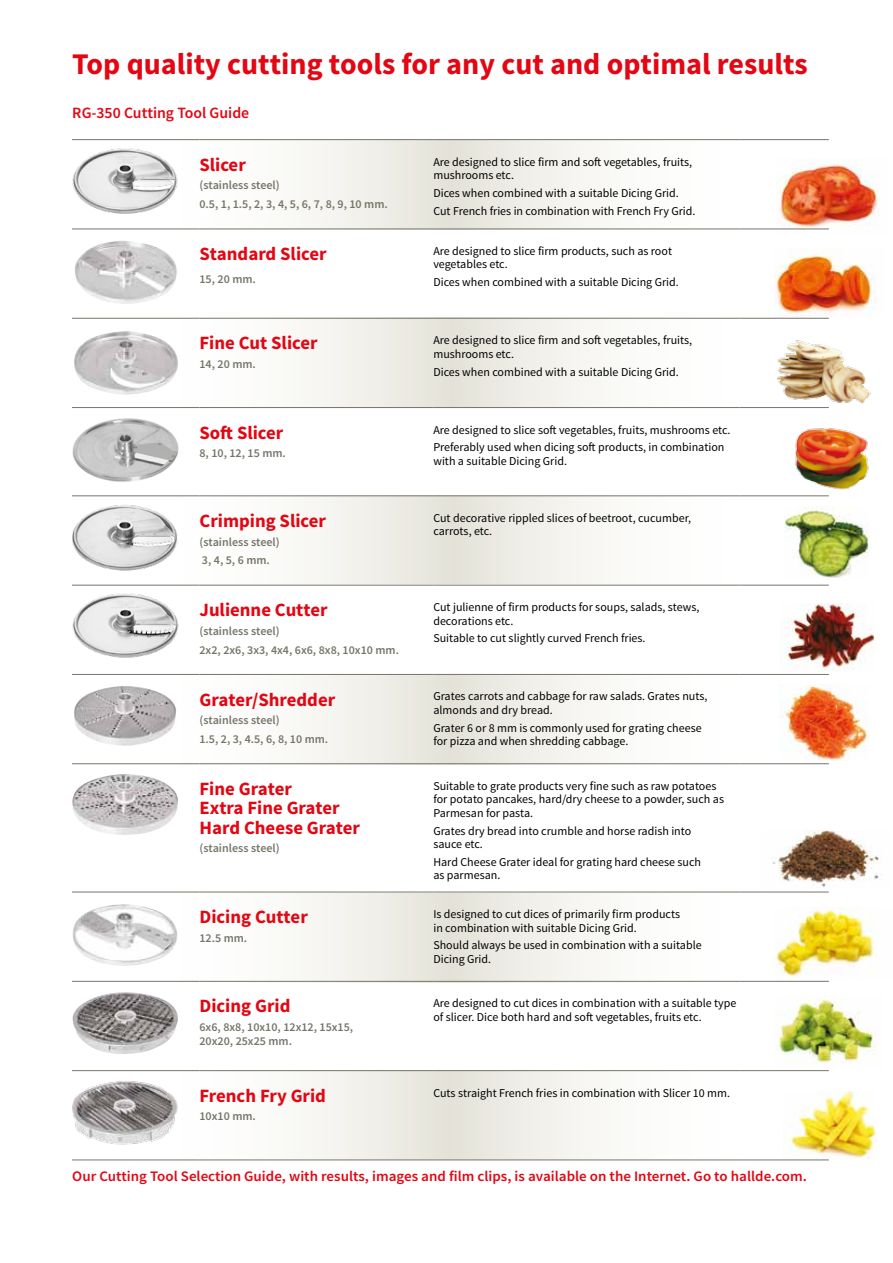
<style>
.page{position:relative;width:893px;height:1263px;background:#fff}
.page>*{position:absolute;margin:0;border:0;box-sizing:border-box;transform-origin:0 0}
.t1{font:700 30px "Source Sans Pro";color:#e30613}
.t2{font:700 18.75px/19.5px "Source Sans Pro";color:#e30613}
.t3{font:600 15.75px "Source Sans Pro";color:#e30613}
.t4{font:600 14.55px "Source Sans Pro";color:#e30613}
.t5{font:12px/13.5px "Source Sans Pro";color:#000}
.t6{font:600 12px/18.6px "Source Sans Pro";color:#76756a}
</style>
<div class="page">
<div style="left:72px;top:1070px;width:379px;height:89px;background:linear-gradient(to right,#fff,#ebe9e1)"></div>
<div style="left:451px;top:1070px;width:378px;height:89px;background:linear-gradient(to right,#ebe9e1,#fff)"></div>
<div style="left:73px;top:317px;width:378px;height:91px;background:linear-gradient(to right,#fff,#ebeae2)"></div>
<div style="left:451px;top:317px;width:379px;height:91px;background:linear-gradient(to right,#ebe9e1,#fff)"></div>
<div style="left:72px;top:139px;width:379px;height:91px;background:linear-gradient(to right,#fff,#ebe9e1)"></div>
<div style="left:451px;top:139px;width:378px;height:91px;background:linear-gradient(to right,#ebe9e1,#fff)"></div>
<div style="left:74px;top:496px;width:378px;height:88px;background:linear-gradient(to right,#fff,#ebe9e1)"></div>
<div style="left:452px;top:496px;width:379px;height:87px;background:linear-gradient(to right,#ebe9e1,#fff)"></div>
<div style="left:72px;top:675px;width:379px;height:89px;background:linear-gradient(to right,#fff,#ebe9e1)"></div>
<div style="left:451px;top:675px;width:378px;height:89px;background:linear-gradient(to right,#ebe9e1,#fff)"></div>
<div style="left:72px;top:893px;width:379px;height:89px;background:linear-gradient(to right,#fff,#ebe9e1)"></div>
<div style="left:451px;top:893px;width:378px;height:89px;background:linear-gradient(to right,#ebe9e1,#fff)"></div>
<img style="left:784px;top:506px;width:85px;height:72px">
<img style="left:772px;top:831px;width:107px;height:57px">
<img style="left:782px;top:603px;width:94px;height:68px">
<img style="left:780px;top:685px;width:88px;height:75px">
<img style="left:777px;top:159px;width:102px;height:70px">
<img style="left:777px;top:337px;width:94px;height:69px">
<img style="left:774px;top:249px;width:102px;height:69px">
<img style="left:795px;top:428px;width:74px;height:62px">
<img style="left:778px;top:995px;width:99px;height:69px">
<img style="left:774px;top:908px;width:103px;height:72px">
<img style="left:784px;top:1091px;width:92px;height:70px">
<hr style="left:72px;top:139px;width:127px;height:1px;background:#76756a">
<hr style="left:199px;top:139px;width:234px;height:1px;background:#76756a">
<hr style="left:433px;top:139px;width:306px;height:1px;background:#76756a">
<hr style="left:739px;top:139px;width:90px;height:1px;background:#76756a">
<hr style="left:72px;top:229px;width:127px;height:1px;background:#76756a">
<hr style="left:199px;top:229px;width:234px;height:1px;background:#76756a">
<hr style="left:433px;top:229px;width:306px;height:1px;background:#76756a">
<hr style="left:739px;top:229px;width:90px;height:1px;background:#76756a">
<hr style="left:72px;top:318px;width:127px;height:1px;background:#76756a">
<hr style="left:199px;top:318px;width:234px;height:1px;background:#76756a">
<hr style="left:433px;top:318px;width:306px;height:1px;background:#76756a">
<hr style="left:739px;top:318px;width:90px;height:1px;background:#76756a">
<hr style="left:72px;top:407px;width:127px;height:1px;background:#76756a">
<hr style="left:199px;top:407px;width:234px;height:1px;background:#76756a">
<hr style="left:433px;top:407px;width:306px;height:1px;background:#76756a">
<hr style="left:739px;top:407px;width:90px;height:1px;background:#76756a">
<hr style="left:72px;top:495px;width:127px;height:1px;background:#76756a">
<hr style="left:199px;top:495px;width:234px;height:1px;background:#76756a">
<hr style="left:433px;top:495px;width:306px;height:1px;background:#76756a">
<hr style="left:739px;top:495px;width:90px;height:1px;background:#76756a">
<hr style="left:72px;top:585px;width:127px;height:1px;background:#76756a">
<hr style="left:199px;top:585px;width:234px;height:1px;background:#76756a">
<hr style="left:433px;top:585px;width:306px;height:1px;background:#76756a">
<hr style="left:739px;top:585px;width:90px;height:1px;background:#76756a">
<hr style="left:72px;top:674px;width:127px;height:1px;background:#76756a">
<hr style="left:199px;top:674px;width:234px;height:1px;background:#76756a">
<hr style="left:433px;top:674px;width:306px;height:1px;background:#76756a">
<hr style="left:739px;top:674px;width:90px;height:1px;background:#76756a">
<hr style="left:72px;top:763px;width:127px;height:1px;background:#76756a">
<hr style="left:199px;top:763px;width:234px;height:1px;background:#76756a">
<hr style="left:433px;top:763px;width:306px;height:1px;background:#76756a">
<hr style="left:739px;top:763px;width:90px;height:1px;background:#76756a">
<hr style="left:72px;top:892px;width:127px;height:1px;background:#76756a">
<hr style="left:199px;top:892px;width:234px;height:1px;background:#76756a">
<hr style="left:433px;top:892px;width:306px;height:1px;background:#76756a">
<hr style="left:739px;top:892px;width:90px;height:1px;background:#76756a">
<hr style="left:72px;top:981px;width:127px;height:1px;background:#76756a">
<hr style="left:199px;top:981px;width:234px;height:1px;background:#76756a">
<hr style="left:433px;top:981px;width:306px;height:1px;background:#76756a">
<hr style="left:739px;top:981px;width:90px;height:1px;background:#76756a">
<hr style="left:72px;top:1070px;width:127px;height:1px;background:#76756a">
<hr style="left:199px;top:1070px;width:234px;height:1px;background:#76756a">
<hr style="left:433px;top:1070px;width:306px;height:1px;background:#76756a">
<hr style="left:739px;top:1070px;width:90px;height:1px;background:#76756a">
<hr style="left:72px;top:1159px;width:127px;height:1px;background:#76756a">
<hr style="left:199px;top:1159px;width:234px;height:1px;background:#76756a">
<hr style="left:433px;top:1159px;width:306px;height:1px;background:#76756a">
<hr style="left:739px;top:1159px;width:90px;height:1px;background:#76756a">
<img style="left:72px;top:148px;width:106px;height:68px">
<img style="left:75px;top:241px;width:102px;height:63px">
<img style="left:73px;top:331px;width:107px;height:64px">
<img style="left:72px;top:418px;width:106px;height:64px">
<img style="left:72px;top:504px;width:106px;height:68px">
<img style="left:72px;top:594px;width:106px;height:64px">
<img style="left:72px;top:686px;width:108px;height:60px">
<img style="left:72px;top:774px;width:106px;height:61px">
<img style="left:72px;top:904px;width:108px;height:63px">
<img style="left:73px;top:992px;width:105px;height:62px">
<img style="left:72px;top:1079px;width:106px;height:68px">
<h1 class="t1" style="left:72px;top:44px;width:737px">Top quality cutting tools for any cut and optimal results</h1>
<h3 class="t3" style="left:72px;top:103px;width:178px">RG-350 Cutting Tool Guide</h3>
<h2 class="t2" style="left:199px;top:155px;width:48px">Slicer</h2>
<p class="t6" style="left:199px;top:176px;width:190px">(stainless steel)<br>0.5, 1, 1.5, 2, 3, 4, 5, 6, 7, 8, 9, 10 mm.</p>
<p class="t5" style="left:433px;top:155px;width:260px">Are designed to slice firm and soft vegetables, fruits, mushrooms etc.</p>
<p class="t5" style="left:433px;top:184px;width:264px;line-height:17.7px">Dices when combined with a suitable Dicing Grid.<br>Cut French fries in combination with French Fry Grid.</p>
<h2 class="t2" style="left:199px;top:245px;width:129px">Standard Slicer</h2>
<p class="t6" style="left:199px;top:270px;width:58px">15, 20 mm.</p>
<h2 class="t2" style="left:199px;top:334px;width:120px">Fine Cut Slicer</h2>
<p class="t6" style="left:199px;top:355px;width:58px">14, 20 mm.</p>
<h2 class="t2" style="left:199px;top:423px;width:85px">Soft Slicer</h2>
<p class="t6" style="left:199px;top:444px;width:88px">8, 10, 12, 15 mm.</p>
<h2 class="t2" style="left:199px;top:512px;width:128px">Crimping Slicer</h2>
<p class="t6" style="left:199px;top:533px;width:82px">(stainless steel)<br>3, 4, 5, 6 mm.</p>
<h2 class="t2" style="left:199px;top:601px;width:130px">Julienne Cutter</h2>
<p class="t6" style="left:199px;top:622px;width:201px">(stainless steel)<br>2x2, 2x6, 3x3, 4x4, 6x6, 8x8, 10x10 mm.</p>
<h2 class="t2" style="left:199px;top:690px;width:137px">Grater/Shredder</h2>
<p class="t6" style="left:199px;top:711px;width:130px">(stainless steel)<br>1.5, 2, 3, 4.5, 6, 8, 10 mm.</p>
<h2 class="t2" style="left:199px;top:779px;width:162px">Fine Grater<br>Extra Fine Grater<br>Hard Cheese Grater</h2>
<p class="t6" style="left:199px;top:839px;width:82px">(stainless steel)</p>
<h2 class="t2" style="left:199px;top:908px;width:110px">Dicing Cutter</h2>
<p class="t6" style="left:199px;top:929px;width:49px">12.5 mm.</p>
<h2 class="t2" style="left:199px;top:997px;width:92px">Dicing Grid</h2>
<p class="t6" style="left:199px;top:1020px;width:155px;line-height:14.4px">6x6, 8x8, 10x10, 12x12, 15x15,<br>20x20, 25x25 mm.</p>
<h2 class="t2" style="left:199px;top:1086px;width:128px">French Fry Grid</h2>
<p class="t6" style="left:199px;top:1107px;width:58px">10x10 mm.</p>
<p class="t5" style="left:433px;top:244px;width:240px">Are designed to slice firm products, such as root vegetables etc.</p>
<p class="t5" style="left:433px;top:276px;width:247px">Dices when combined with a suitable Dicing Grid.</p>
<p class="t5" style="left:433px;top:334px;width:260px">Are designed to slice firm and soft vegetables, fruits, mushrooms etc.</p>
<p class="t5" style="left:433px;top:365px;width:247px">Dices when combined with a suitable Dicing Grid.</p>
<p class="t5" style="left:433px;top:421px;width:299px;line-height:17.7px">Are designed to slice soft vegetables, fruits, mushrooms etc.<br>Preferably used when dicing soft products, in combination</p>
<p class="t5" style="left:433px;top:454px;width:135px">with a suitable Dicing Grid.</p>
<p class="t5" style="left:433px;top:511px;width:259px">Cut decorative rippled slices of beetroot, cucumber, carrots, etc.</p>
<p class="t5" style="left:433px;top:601px;width:268px">Cut julienne of firm products for soups, salads, stews, decorations etc.</p>
<p class="t5" style="left:433px;top:632px;width:214px">Suitable to cut slightly curved French fries.</p>
<p class="t5" style="left:433px;top:690px;width:276px">Grates carrots and cabbage for raw salads. Grates nuts, almonds and dry bread.</p>
<p class="t5" style="left:433px;top:721px;width:270px">Grater 6 or 8 mm is commonly used for grating cheese for pizza and when shredding cabbage.</p>
<p class="t5" style="left:433px;top:779px;width:292px">Suitable to grate products very fine such as raw potatoes for potato pancakes, hard/dry cheese to a powder, such as<br>Parmesan for pasta.</p>
<p class="t5" style="left:433px;top:824px;width:259px">Grates dry bread into crumble and horse radish into sauce etc.</p>
<p class="t5" style="left:433px;top:855px;width:269px">Hard Cheese Grater ideal for grating hard cheese such as parmesan.</p>
<p class="t5" style="left:433px;top:907px;width:248px">Is designed to cut dices of primarily firm products in combination with suitable Dicing Grid.</p>
<p class="t5" style="left:433px;top:939px;width:270px">Should always be used in combination with a suitable<br>Dicing Grid.</p>
<p class="t5" style="left:433px;top:997px;width:305px">Are designed to cut dices in combination with a suitable type of slicer. Dice both hard and soft vegetables, fruits etc.</p>
<p class="t5" style="left:433px;top:1086px;width:298px">Cuts straight French fries in combination with Slicer 10 mm.</p>
<p class="t4" style="left:72px;top:1167px;width:736px">Our Cutting Tool Selection Guide, with results, images and film clips, is available on the Internet. Go to hallde.com.</p>
</div>
